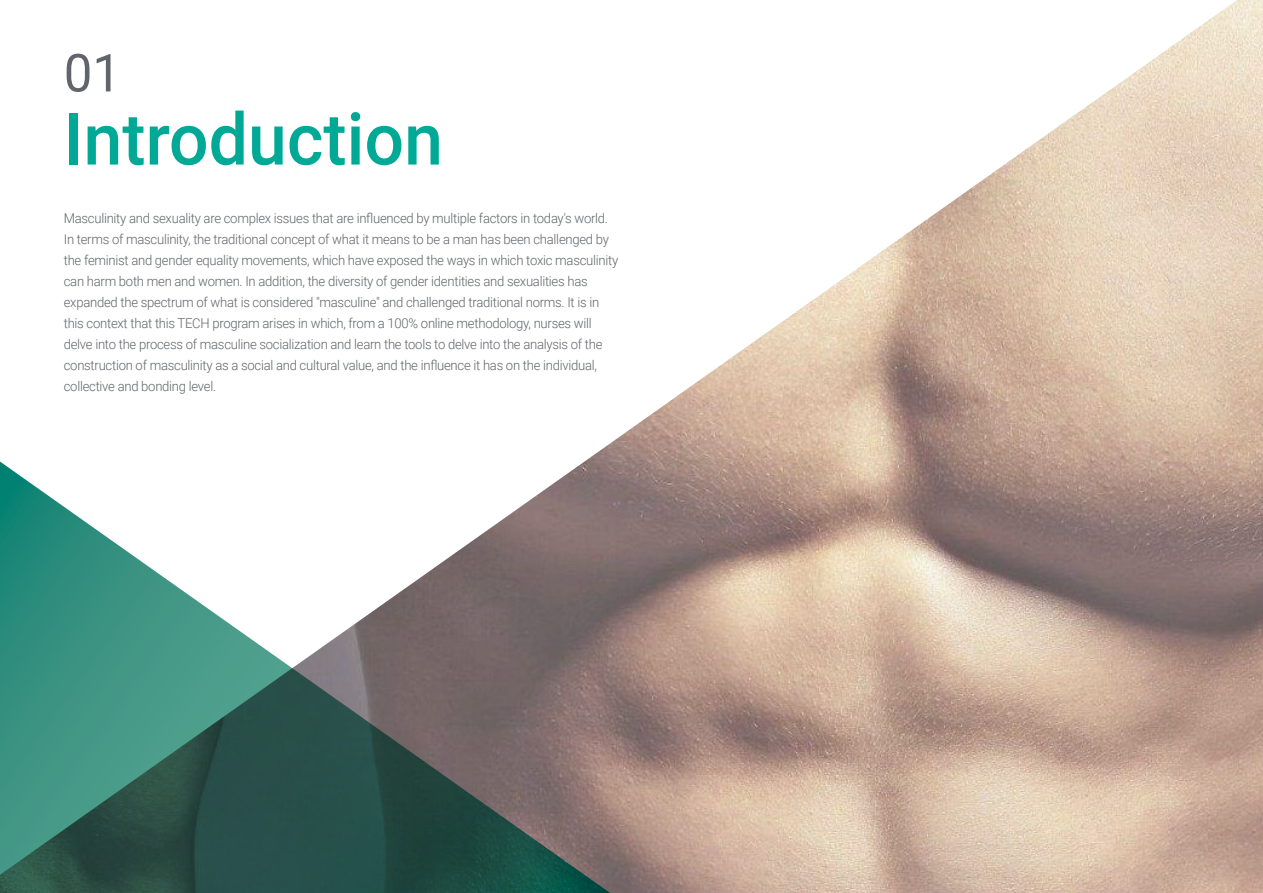
<style>
.page{position:relative;width:1263px;height:893px;background:#fff}
.page>*{position:absolute;margin:0;border:0;box-sizing:border-box;transform-origin:0 0}
.t1{font:500 72px "Roboto";color:#00a996}
.t2{font:52.5px "Roboto";color:#61646a}
.t3{font:300 13.5px/21px "Roboto";letter-spacing:-.02em;color:#61646a}
</style>
<div class="page">
<img style="left:606px;top:0;width:657px;height:893px">
<svg style="left:0;top:446px;width:640px;height:447px"></svg>
<h2 class="t2" style="left:64px;top:36px;width:59px">01</h2>
<h1 class="t1" style="left:64px;top:89px;width:381px">Introduction</h1>
<p class="t3" style="left:64px;top:207px;width:556px">Masculinity and sexuality are complex issues that are influenced by multiple factors in today's world.<br>In terms of masculinity, the traditional concept of what it means to be a man has been challenged by the feminist and gender equality movements, which have exposed the ways in which toxic masculinity can harm both men and women. In addition, the diversity of gender identities and sexualities has expanded the spectrum of what is considered "masculine" and challenged traditional norms. It is in this context that this TECH program arises in which, from a 100% online methodology, nurses will delve into the process of masculine socialization and learn the tools to delve into the analysis of the construction of masculinity as a social and cultural value, and the influence it has on the individual, collective and bonding level.</p>
</div>
